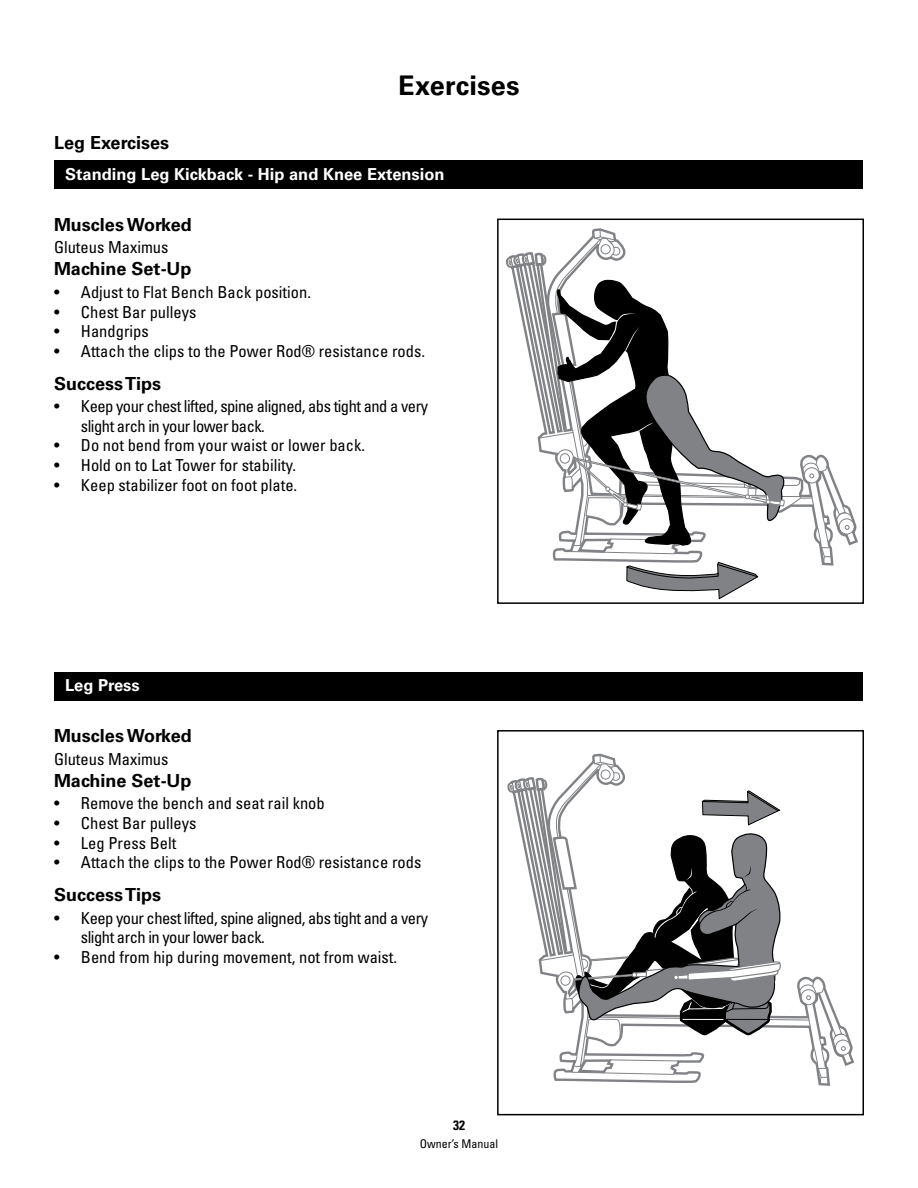
<style>
.page{position:relative;width:918px;height:1188px;background:#fff}
.page>*{position:absolute;margin:0;border:0;box-sizing:border-box;transform-origin:0 0}
.t1{font:700 27px "Univers";letter-spacing:.005em;color:#000}
.t2{font:700 18px "Univers";color:#000}
.t3{font:condensed 16.5px "Univers";color:#000}
.t4{font:condensed 16.5px/19.5px "Univers";letter-spacing:-.03em;color:#000}
.t5{font:700 16.5px "Univers";color:#fff}
.t6{font:700 condensed 13.5px "Univers";color:#000}
.t7{font:condensed 12px "Univers";color:#000}
</style>
<div class="page">
<div style="left:55px;top:160px;width:808px;height:29px;background:#000"></div>
<div style="left:497px;top:219px;width:367px;height:385px;border:2px solid #000"></div>
<svg style="left:506px;top:229px;width:345px;height:371px"></svg>
<div style="left:55px;top:672px;width:808px;height:28px;background:#000"></div>
<div style="left:497px;top:730px;width:367px;height:385px;border:2px solid #000"></div>
<svg style="left:507px;top:753px;width:341px;height:331px"></svg>
<p class="t2" style="left:54px;top:132px;width:117px">Leg Exercises</p>
<h1 class="t1" style="left:398px;top:69px;width:123px">Exercises</h1>
<p class="t5" style="left:65px;top:164px;width:381px">Standing Leg Kickback - Hip and Knee Extension</p>
<p class="t2" style="left:54px;top:214px;width:139px">Muscles Worked</p>
<p class="t3" style="left:54px;top:237px;width:116px">Gluteus Maximus</p>
<p class="t2" style="left:54px;top:258px;width:139px">Machine Set-Up</p>
<p class="t3" style="left:54px;top:281px;width:259px">• Adjust to Flat Bench Back position.</p>
<p class="t3" style="left:54px;top:301px;width:144px">• Chest Bar pulleys</p>
<p class="t3" style="left:54px;top:321px;width:96px">• Handgrips</p>
<p class="t3" style="left:54px;top:341px;width:373px">• Attach the clips to the Power Rod® resistance rods.</p>
<p class="t2" style="left:54px;top:373px;width:109px">Success Tips</p>
<p class="t4" style="left:81px;top:396px;width:349px;text-indent:-27px">• Keep your chest lifted, spine aligned, abs tight and a very slight arch in your lower back.</p>
<p class="t3" style="left:54px;top:435px;width:313px">• Do not bend from your waist or lower back.</p>
<p class="t3" style="left:54px;top:455px;width:244px">• Hold on to Lat Tower for stability.</p>
<p class="t3" style="left:54px;top:475px;width:245px">• Keep stabilizer foot on foot plate.</p>
<p class="t5" style="left:65px;top:676px;width:76px">Leg Press</p>
<p class="t2" style="left:54px;top:725px;width:139px">Muscles Worked</p>
<p class="t3" style="left:54px;top:748px;width:116px">Gluteus Maximus</p>
<p class="t2" style="left:54px;top:770px;width:139px">Machine Set-Up</p>
<p class="t3" style="left:54px;top:793px;width:272px">• Remove the bench and seat rail knob</p>
<p class="t3" style="left:54px;top:813px;width:144px">• Chest Bar pulleys</p>
<p class="t3" style="left:54px;top:833px;width:124px">• Leg Press Belt</p>
<p class="t3" style="left:54px;top:852px;width:369px">• Attach the clips to the Power Rod® resistance rods</p>
<p class="t2" style="left:54px;top:884px;width:109px">Success Tips</p>
<p class="t4" style="left:81px;top:908px;width:349px;text-indent:-27px">• Keep your chest lifted, spine aligned, abs tight and a very slight arch in your lower back.</p>
<p class="t3" style="left:54px;top:947px;width:345px">• Bend from hip during movement, not from waist.</p>
<p class="t6" style="left:453px;top:1117px;width:13px">32</p>
<p class="t7" style="left:420px;top:1136px;width:80px">Owner’s Manual</p>
</div>
